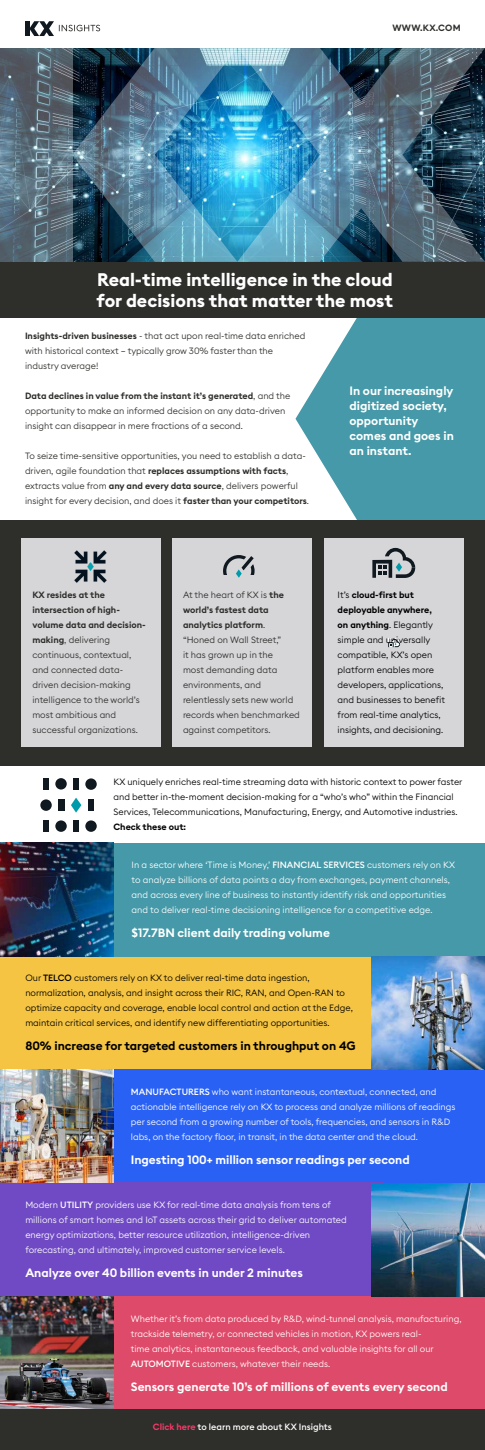
<style>
.page{position:relative;width:485px;height:1450px;background:#fff}
.page>*{position:absolute;margin:0;border:0;box-sizing:border-box;transform-origin:0 0}
.t1{font:700 18px/21px "Euclid Square";color:#fff}
.t2{font:600 12px/15px "Euclid Square";color:#fff}
.t3{font:600 12px "Euclid Square";color:#000}
.t4{font:300 9px/15px "Euclid Square";color:#fff}
.t5{font:300 9px/15px "Euclid Square";color:#2e2e2b}
.t6{font:300 9px/15px "Euclid Square";color:#000}
.t7{font:500 9px "Euclid Square";color:#fff}
.t8{font:600 9px "Euclid Square";color:#000}
.t9{font:600 9px "Euclid Square";letter-spacing:.025em;color:#2e2e2b}
.s1{font-weight:600}
.s2{font-weight:500}
.s3{font-weight:600;color:#f23a66}
</style>
<div class="page">
<svg style="left:296px;top:318px;width:189px;height:202px;fill:#4599a8"></svg>
<div style="left:0;top:956px;width:383px;height:114px;background:#f5c442"></div>
<div style="left:113px;top:843px;width:372px;height:113px;background:#4599a8"></div>
<div style="left:114px;top:1069px;width:371px;height:114px;background:#2961f5"></div>
<div style="left:0;top:1183px;width:382px;height:113px;background:#704ac4"></div>
<div style="left:113px;top:1296px;width:372px;height:114px;background:#de4a69"></div>
<img style="left:0;top:1296px;width:114px;height:114px">
<img style="left:372px;top:1183px;width:113px;height:113px">
<img style="left:372px;top:956px;width:113px;height:113px">
<img style="left:0;top:843px;width:114px;height:113px">
<img style="left:0;top:1069px;width:114px;height:113px">
<div style="left:0;top:1410px;width:485px;height:40px;background:#2e2e2b"></div>
<div style="left:0;top:262px;width:485px;height:56px;background:#2e2e2b"></div>
<div style="left:0;top:520px;width:485px;height:246px;background:#2e2e2b"></div>
<hr style="left:25px;top:21px;width:4px;height:15px;background:#101820">
<svg style="left:29px;top:21px;width:71px;height:15px"></svg>
<div style="left:172px;top:538px;width:140px;height:210px;background:#d6d6d9"></div>
<svg style="left:223px;top:555px;width:32px;height:23px"></svg>
<div style="left:324px;top:538px;width:140px;height:210px;background:#d6d6d9"></div>
<svg style="left:388px;top:639px;width:12px;height:8px"></svg>
<div style="left:21px;top:538px;width:140px;height:210px;background:#d6d6d9"></div>
<img style="left:74px;top:550px;width:33px;height:33px">
<svg style="left:0;top:48px;width:72px;height:214px;background:#5d6f7b"></svg>
<img style="left:72px;top:48px;width:165px;height:214px">
<img style="left:237px;top:48px;width:248px;height:214px">
<svg style="left:71px;top:798px;width:10px;height:15px"></svg>
<div style="left:43px;top:778px;width:6px;height:12px;background:#101820"></div>
<div style="left:73px;top:778px;width:6px;height:12px;background:#101820"></div>
<div style="left:58px;top:799px;width:6px;height:12px;background:#101820"></div>
<div style="left:88px;top:799px;width:6px;height:12px;background:#101820"></div>
<div style="left:73px;top:820px;width:6px;height:12px;background:#101820"></div>
<div style="left:43px;top:820px;width:6px;height:12px;background:#101820"></div>
<div style="left:55px;top:778px;width:12px;height:12px;background:#101820;border-radius:50%"></div>
<div style="left:40px;top:799px;width:12px;height:12px;background:#101820;border-radius:50%"></div>
<div style="left:85px;top:778px;width:12px;height:12px;background:#101820;border-radius:50%"></div>
<div style="left:85px;top:820px;width:12px;height:12px;background:#101820;border-radius:50%"></div>
<div style="left:55px;top:820px;width:12px;height:12px;background:#101820;border-radius:50%"></div>
<svg style="left:372px;top:548px;width:43px;height:30px"></svg>
<p class="t9" style="left:393px;top:22px;width:70px">WWW.KX.COM</p>
<h1 class="t1" style="left:97px;top:270px;width:298px">Real-time intelligence in the cloud for decisions that matter the most</h1>
<p class="t5" style="left:25px;top:328px;width:282px"><span class="s1">Insights-driven businesses</span> - that act upon real-time data enriched with historical context – typically grow 30% faster than the industry average!</p>
<p class="t5" style="left:25px;top:388px;width:267px"><span class="s1">Data declines in value from the instant it’s generated</span>, and the opportunity to make an informed decision on any data-driven insight can disappear in mere fractions of a second.</p>
<p class="t5" style="left:25px;top:448px;width:286px">To seize time-sensitive opportunities, you need to establish a data&shy;driven, agile foundation that <span class="s1">replaces assumptions with facts</span>, extracts value from <span class="s1">any and every data source</span>, delivers powerful insight for every decision, and does it <span class="s1">faster than your competitors</span>.</p>
<h2 class="t2" style="left:350px;top:384px;width:106px">In our increasingly digitized society, opportunity comes and goes in an instant.</h2>
<p class="t5" style="left:32px;top:587px;width:115px"><span class="s1">KX resides at the intersection of high&shy;volume data and decision&shy;making</span>, delivering continuous, contextual, and connected data&shy;driven decision-making intelligence to the world’s most ambitious and successful organizations.</p>
<p class="t5" style="left:183px;top:587px;width:118px">At the heart of KX is <span class="s1">the world’s fastest data analytics platform</span>.<br>“Honed on Wall Street,”<br>it has grown up in the<br>most demanding data environments, and relentlessly sets new world records when benchmarked against competitors.</p>
<p class="t6" style="left:338px;top:587px;width:109px">It’s <span class="s1">cloud-first but deployable anywhere,<br>on anything</span>. Elegantly simple and universally compatible, KX’s open platform enables more developers, applications, and businesses to benefit from real-time analytics, insights, and decisioning.</p>
<p class="t6" style="left:114px;top:775px;width:350px">KX uniquely enriches real-time streaming data with historic context to power faster and better in-the-moment decision-making for a “who’s who” within the Financial<br>Services, Telecommunications, Manufacturing, Energy, and Automotive industries.</p>
<p class="t8" style="left:114px;top:821px;width:74px">Check these out:</p>
<p class="t4" style="left:132px;top:857px;width:325px">In a sector where ‘Time is Money,’ <span class="s2">FINANCIAL SERVICES</span> customers rely on KX to analyze billions of data points a day from exchanges, payment channels, and across every line of business to instantly identify risk and opportunities and to deliver real-time decisioning intelligence for a competitive edge.</p>
<h2 class="t2" style="left:132px;top:925px;width:200px">$17.7BN client daily trading volume</h2>
<p class="t6" style="left:25px;top:970px;width:329px">Our <span class="s2">TELCO</span> customers rely on KX to deliver real-time data ingestion, normalization, analysis, and insight across their RIC, RAN, and Open-RAN to optimize capacity and coverage, enable local control and action at the Edge, maintain critical services, and identify new differentiating opportunities.</p>
<h2 class="t3" style="left:25px;top:1038px;width:332px">80% increase for targeted customers in throughput on 4G</h2>
<p class="t4" style="left:131px;top:1084px;width:326px"><span class="s2">MANUFACTURERS</span> who want instantaneous, contextual, connected, and actionable intelligence rely on KX to process and analyze millions of readings per second from a growing number of tools, frequencies, and sensors in R&amp;D labs, on the factory floor, in transit, in the data center and the cloud.</p>
<h2 class="t2" style="left:131px;top:1152px;width:280px">Ingesting 100+ million sensor readings per second</h2>
<p class="t4" style="left:25px;top:1197px;width:323px">Modern <span class="s2">UTILITY</span> providers use KX for real-time data analysis from tens of millions of smart homes and IoT assets across their grid to deliver automated energy optimizations, better resource utilization, intelligence-driven forecasting, and ultimately, improved customer service levels.</p>
<h2 class="t2" style="left:25px;top:1266px;width:279px">Analyze over 40 billion events in under 2 minutes</h2>
<p class="t4" style="left:131px;top:1311px;width:332px">Whether it’s from data produced by R&amp;D, wind-tunnel analysis, manufacturing, trackside telemetry, or connected vehicles in motion, KX powers real-<br>time analytics, instantaneous feedback, and valuable insights for all our <span class="s2">AUTOMOTIVE</span> customers, whatever their needs.</p>
<h2 class="t2" style="left:131px;top:1379px;width:318px">Sensors generate 10’s of millions of events every second</h2>
<p class="t7" style="left:153px;top:1421px;width:181px"><span class="s3">Click here</span> to learn more about KX Insights</p>
</div>
